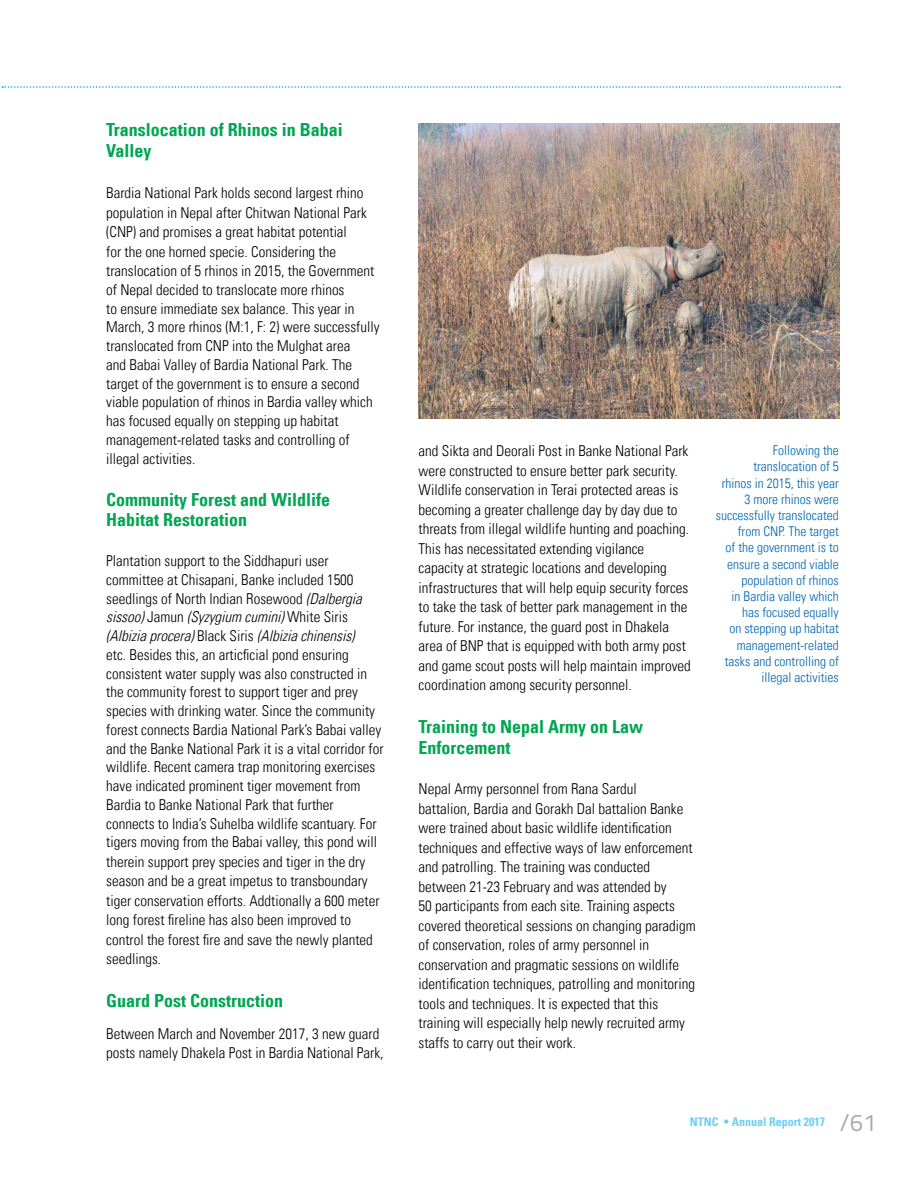
<style>
.page{position:relative;width:918px;height:1188px;background:#fff}
.page>*{position:absolute;margin:0;border:0;box-sizing:border-box;transform-origin:0 0}
.t1{font:700 condensed 18px/21px "Univers LT";color:#00a651}
.t2{font:300 condensed 15px/18.9px "Univers LT";color:#000}
.t3{font:300 condensed 13.5px/16.2px "Univers LT";color:#0066b3;text-align:right}
.t4{font:700 condensed 12px "Univers LT";color:#6dcff6}
.s1{font-style:italic}
.s2{font-family:"Titillium Web";font-weight:400;font-stretch:normal;font-size:24px;color:#a7a9ac}
</style>
<div class="page">
<svg style="left:2px;top:86px;width:838px;height:2px"></svg>
<img style="left:419px;top:123px;width:421px;height:295px">
<p class="t1" style="left:106px;top:119px;width:238px">Translocation of Rhinos in Babai<br>Valley</p>
<p class="t2" style="left:106px;top:183px;width:275px">Bardia National Park holds second largest rhino population in Nepal after Chitwan National Park (CNP) and promises a great habitat potential<br>for the one horned specie. Considering the translocation of 5 rhinos in 2015, the Government of Nepal decided to translocate more rhinos<br>to ensure immediate sex balance. This year in March, 3 more rhinos (M:1, F: 2) were successfully translocated from CNP into the Mulghat area<br>and Babai Valley of Bardia National Park. The target of the government is to ensure a second viable population of rhinos in Bardia valley which has focused equally on stepping up habitat management-related tasks and controlling of illegal activities.</p>
<p class="t1" style="left:106px;top:489px;width:225px">Community Forest and Wildlife<br>Habitat Restoration</p>
<p class="t2" style="left:106px;top:551px;width:279px">Plantation support to the Siddhapuri user committee at Chisapani, Banke included 1500 seedlings of North Indian Rosewood <span class="s1">(Dalbergia sissoo)</span>J a m u n <span class="s1">(Syzygium cumini)</span>W h i t e S i r i s <span class="s1">(Albiziaprocera)</span>B l a c k S i r i s <span class="s1">(Albiziachinensis)<br></span>etc. Besides this, an articficial pond ensuring consistent water supply was also constructed in the community forest to support tiger and prey species with drinking water. Since the community forest connects Bardia National Park’s Babai valley and the Banke National Park it is a vital corridor for wildlife. Recent camera trap monitoring exercises have indicated prominent tiger movement from Bardia to Banke National Park that further connects to India’s Suhelba wildlife scantuary. For tigers moving from the Babai valley, this pond will therein support prey species and tiger in the dry season and be a great impetus to transboundary tiger conservation efforts. Addtionally a 600 meter long forest fireline has also been improved to control the forest fire and save the newly planted seedlings.</p>
<p class="t1" style="left:106px;top:990px;width:178px">Guard Post Construction</p>
<p class="t2" style="left:106px;top:1024px;width:279px;line-height:19.5px">Between March and November 2017, 3 new guard posts namely Dhakela Post in Bardia National Park,</p>
<p class="t2" style="left:419px;top:441px;width:274px;line-height:19.5px">and Sikta and Deorali Post in Banke National Park were constructed to ensure better park security.<br>Wildlife conservation in Terai protected areas is becoming a greater challenge day by day due to threats from illegal wildlife hunting and poaching.<br>This has necessitated extending vigilance capacity at strategic locations and developing infrastructures that will help equip security forces to take the task of better park management in the future. For instance, the guard post in Dhakela area of BNP that is equipped with both army post and game scout posts will help maintain improved coordination among security personnel.</p>
<p class="t1" style="left:419px;top:716px;width:226px">Training to Nepal Army on Law<br>Enforcement</p>
<p class="t2" style="left:419px;top:779px;width:279px;line-height:19.5px">Nepal Army personnel from Rana Sardul<br>battalion, Bardia and Gorakh Dal battalion Banke were trained about basic wildlife identification techniques and effective ways of law enforcement and patrolling. The training was conducted between 21-23 February and was attended by<br>50 participants from each site. Training aspects covered theoretical sessions on changing paradigm of conservation, roles of army personnel in conservation and pragmatic sessions on wildlife identification techniques, patrolling and monitoring tools and techniques. It is expected that this training will especially help newly recruited army staffs to carry out their work.</p>
<p class="t3" style="left:716px;top:442px;width:124px">Following the translocation of 5<br>rhinos in 2015, this year<br>3 more rhinos were successfully translocated from CNP. The target<br>of the government is to ensure a second viable population of rhinos<br>in Bardia valley which has focused equally<br>on stepping up habitat management-related tasks and controlling of illegal activities</p>
<p class="t4" style="left:690px;top:1115px;width:188px">NTNC • Annual Report 2017 <span class="s2">/61</span></p>
</div>
